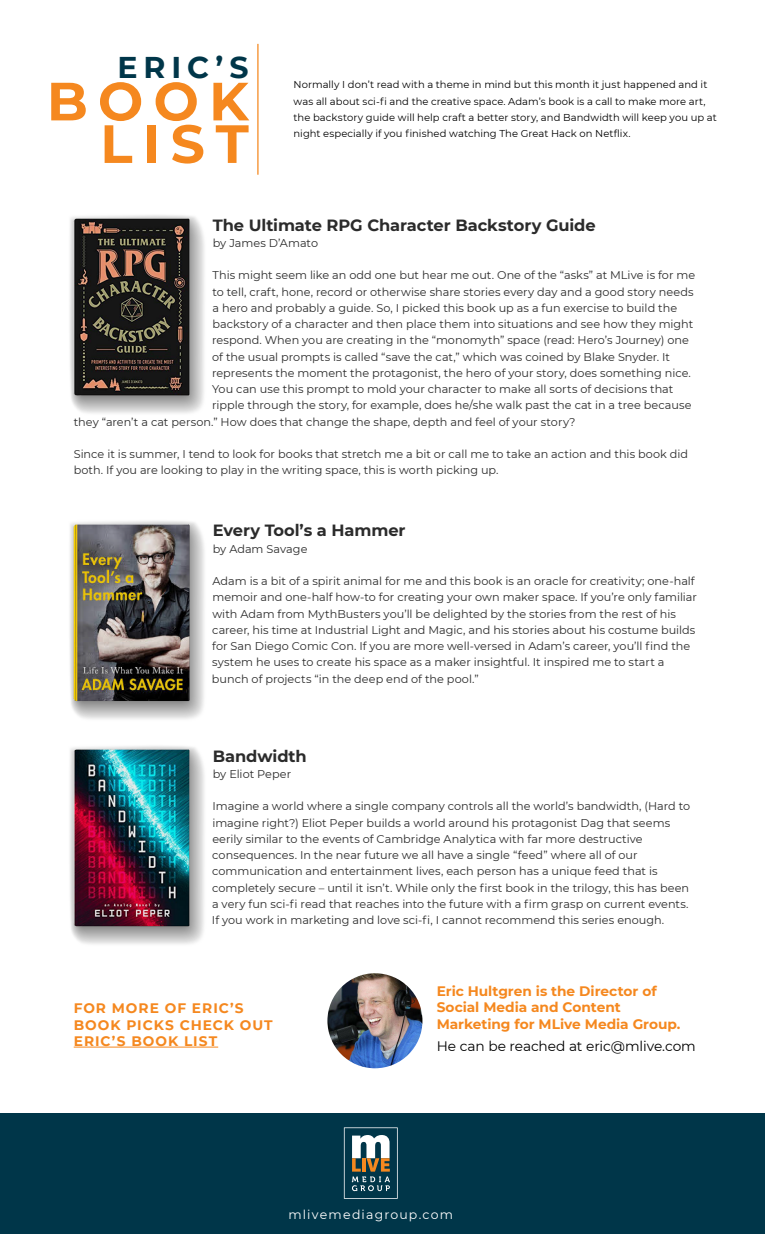
<style>
.page{position:relative;width:765px;height:1234px;background:#fff}
.page>*{position:absolute;margin:0;border:0;box-sizing:border-box;transform-origin:0 0}
.t1{font:700 53.75px/42.5px "Montserrat";letter-spacing:.19em;color:#f5881f;text-align:right}
.t2{font:700 30px "Montserrat";color:#003649}
.t3{font:700 16.25px "Montserrat";letter-spacing:-.005em;color:#2b2b2b}
.t4{font:700 13.75px/16.5px "Montserrat";letter-spacing:.005em;color:#f5881f}
.t5{font:700 13.75px/16.5px "Montserrat";letter-spacing:.07em;color:#f5881f}
.t6{font:13.75px "Montserrat";letter-spacing:-.01em;color:#000}
.t7{font:12.5px "Montserrat";letter-spacing:.095em;color:#fff}
.t8{font:11.25px/16.2px "Montserrat";color:#2b2b2b}
.t9{font:10px/16.2px "Montserrat";letter-spacing:.005em;color:#000}
</style>
<div class="page">
<div style="left:0;top:1113px;width:765px;height:121px;background:#003649"></div>
<svg style="left:70px;top:215px;width:134px;height:198px;background:#c8c8c8"></svg>
<img style="left:74px;top:219px;width:116px;height:176px">
<img style="left:327px;top:973px;width:95px;height:95px;border-radius:48px">
<hr style="left:74px;top:1047px;width:144px;height:1px;background:#f5881f">
<hr style="left:257px;top:44px;width:2px;height:131px;background:#f5881f">
<svg style="left:344px;top:1127px;width:54px;height:72px"></svg>
<svg style="left:70px;top:521px;width:134px;height:198px;background:#c9c9c8"></svg>
<img style="left:74px;top:525px;width:116px;height:176px">
<svg style="left:70px;top:746px;width:134px;height:198px;background:#c7c7c7"></svg>
<img style="left:74px;top:749px;width:115px;height:177px">
<h2 class="t2" style="left:117px;top:46px;width:133px">ERIC’S</h2>
<h1 class="t1" style="left:47px;top:77px;width:204px">BOOK<br>LIST</h1>
<p class="t9" style="left:294px;top:76px;width:425px">Normally I don’t read with a theme in mind but this month it just happened and it was all about sci-fi and the creative space. Adam’s book is a call to make more art, the backstory guide will help craft a better story, and Bandwidth will keep you up at night especially if you finished watching The Great Hack on Netflix.</p>
<h3 class="t3" style="left:213px;top:213px;width:384px">The Ultimate RPG Character Backstory Guide</h3>
<p class="t8" style="left:213px;top:234px;width:107px">by James D’Amato</p>
<p class="t8" style="left:213px;top:267px;width:484px">This might seem like an odd one but hear me out. One of the “asks” at MLive is for me</p>
<p class="t8" style="left:213px;top:283px;width:483px">to tell, craft, hone, record or otherwise share stories every day and a good story needs</p>
<p class="t8" style="left:212px;top:299px;width:466px">a hero and probably a guide. So, I picked this book up as a fun exercise to build the</p>
<p class="t8" style="left:212px;top:316px;width:482px">backstory of a character and then place them into situations and see how they might</p>
<p class="t8" style="left:212px;top:332px;width:478px">respond. When you are creating in the “monomyth” space (read: Hero’s Journey) one</p>
<p class="t8" style="left:212px;top:348px;width:459px">of the usual prompts is called “save the cat,” which was coined by Blake Snyder. It</p>
<p class="t8" style="left:212px;top:364px;width:480px">represents the moment the protagonist, the hero of your story, does something nice.</p>
<p class="t8" style="left:212px;top:381px;width:463px">You can use this prompt to mold your character to make all sorts of decisions that</p>
<p class="t8" style="left:212px;top:397px;width:481px">ripple through the story, for example, does he/she walk past the cat in a tree because</p>
<p class="t8" style="left:74px;top:413px;width:503px">they “aren’t a cat person.” How does that change the shape, depth and feel of your story?</p>
<p class="t8" style="left:74px;top:446px;width:616px">Since it is summer, I tend to look for books that stretch me a bit or call me to take an action and this book did both. If you are looking to play in the writing space, this is worth picking up.</p>
<h3 class="t3" style="left:213px;top:519px;width:194px">Every Tool’s a Hammer</h3>
<p class="t8" style="left:213px;top:540px;width:96px">by Adam Savage</p>
<p class="t8" style="left:212px;top:573px;width:487px">Adam is a bit of a spirit animal for me and this book is an oracle for creativity; one-half memoir and one-half how-to for creating your own maker space. If you’re only familiar with Adam from MythBusters you’ll be delighted by the stories from the rest of his career, his time at Industrial Light and Magic, and his stories about his costume builds for San Diego Comic Con. If you are more well-versed in Adam’s career, you’ll find the system he uses to create his space as a maker insightful. It inspired me to start a bunch of projects “in the deep end of the pool.”</p>
<h3 class="t3" style="left:213px;top:744px;width:96px">Bandwidth</h3>
<p class="t8" style="left:213px;top:765px;width:80px">by Eliot Peper</p>
<p class="t8" style="left:212px;top:798px;width:480px">Imagine a world where a single company controls all the world’s bandwidth, (Hard to imagine right?) Eliot Peper builds a world around his protagonist Dag that seems eerily similar to the events of Cambridge Analytica with far more destructive consequences. In the near future we all have a single “feed” where all of our communication and entertainment lives, each person has a unique feed that is completely secure – until it isn’t. While only the first book in the trilogy, this has been a very fun sci-fi read that reaches into the future with a firm grasp on current events.<br>If you work in marketing and love sci-fi, I cannot recommend this series enough.</p>
<p class="t5" style="left:74px;top:999px;width:201px">FOR MORE OF ERIC’S<br>BOOK PICKS CHECK OUT<br>ERIC’S BOOK LIST</p>
<p class="t4" style="left:437px;top:982px;width:245px">Eric Hultgren is the Director of<br>Social Media and Content<br>Marketing for MLive Media Group.</p>
<p class="t6" style="left:437px;top:1037px;width:261px">He can be reached at eric@mlive.com</p>
<p class="t7" style="left:288px;top:1205px;width:166px">mlivemediagroup.com</p>
</div>
